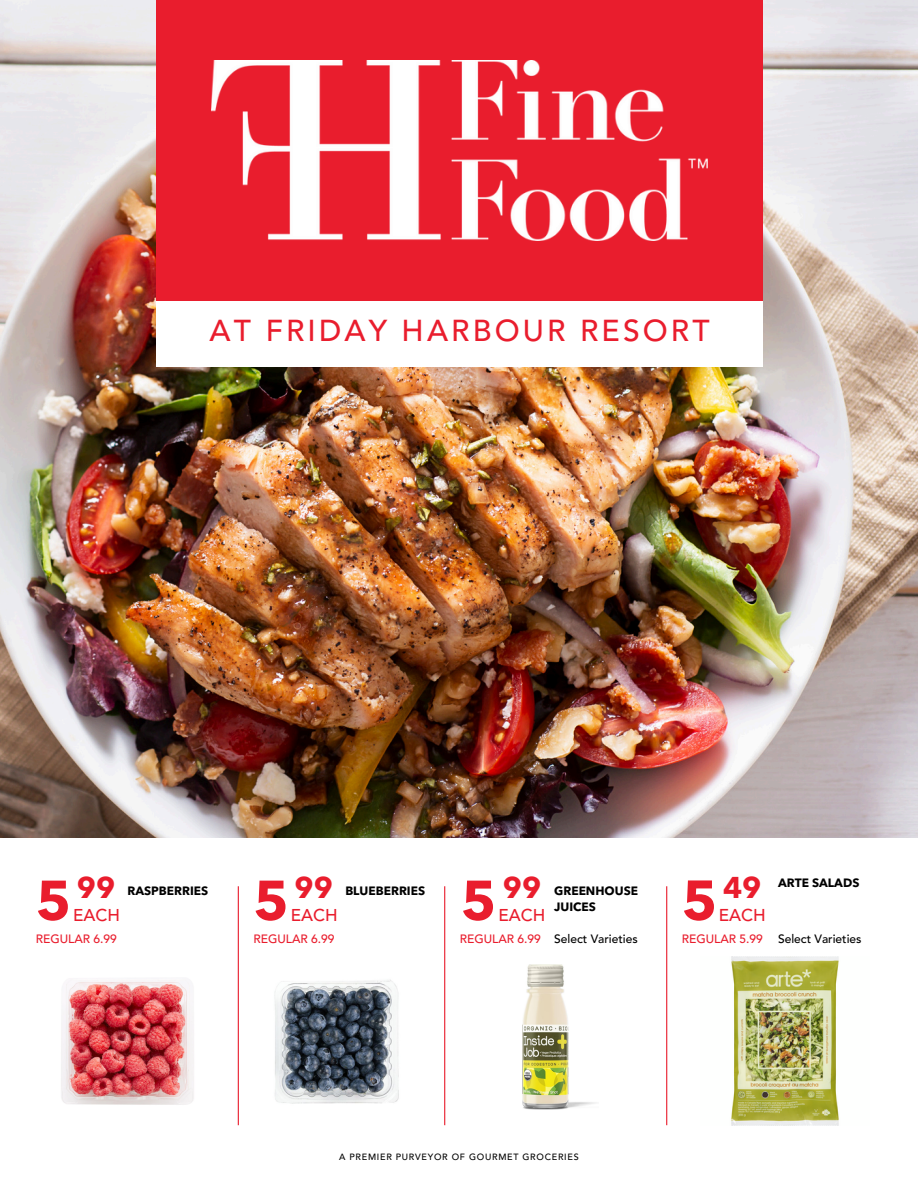
<style>
.page{position:relative;width:918px;height:1188px;background:#fff}
.page>*{position:absolute;margin:0;border:0;box-sizing:border-box;transform-origin:0 0}
.t1{font:700 55.35px "Avenir Next LT Pro";color:#e91d2d}
.t2{font:700 55.2px "Avenir Next LT Pro";color:#e91d2d}
.t3{font:500 30px "Avenir LT Std";letter-spacing:.105em;color:#e91d2d}
.t4{font:700 29.85px "Avenir Next LT Pro";color:#e91d2d}
.t5{font:700 29.7px "Avenir Next LT Pro";color:#e91d2d}
.t6{font:500 17.1px "Avenir LT Std";color:#e91d2d}
.t7{font:500 16.95px "Avenir LT Std";color:#e91d2d}
.t8{font:700 12px/16px "Avenir Next LT Pro";color:#000}
.t9{font:500 12px "Avenir LT Std";color:#e91d2d}
.t10{font:500 12px "Avenir LT Std";color:#000}
.t11{font:500 9px "Avenir LT Std";letter-spacing:.08em;color:#000}
</style>
<div class="page">
<img style="left:0;top:0;width:918px;height:837px">
<div style="left:156px;top:0;width:607px;height:301px;background:#e91d2d"></div>
<div style="left:156px;top:301px;width:607px;height:65px;background:#fff"></div>
<img style="left:211px;top:61px;width:497px;height:180px">
<hr style="left:238px;top:886px;width:1px;height:239px;background:#e91d2d">
<hr style="left:444px;top:886px;width:1px;height:239px;background:#e91d2d">
<hr style="left:666px;top:886px;width:1px;height:239px;background:#e91d2d">
<img style="left:61px;top:980px;width:133px;height:125px">
<img style="left:274px;top:979px;width:125px;height:125px">
<img style="left:522px;top:965px;width:74px;height:145px">
<img style="left:731px;top:956px;width:108px;height:170px">
<p class="t3" style="left:210px;top:318px;width:501px">AT FRIDAY HARBOUR RESORT</p>
<p class="t2" style="left:36px;top:878px;width:37px">5</p>
<p class="t5" style="left:77px;top:876px;width:40px">99</p>
<p class="t7" style="left:73px;top:908px;width:48px">EACH</p>
<h3 class="t8" style="left:127px;top:884px;width:82px">RASPBERRIES</h3>
<h2 class="t2" style="left:253px;top:878px;width:37px">5</h2>
<h3 class="t5" style="left:295px;top:876px;width:40px">99</h3>
<h3 class="t7" style="left:291px;top:908px;width:48px">EACH</h3>
<p class="t8" style="left:345px;top:884px;width:81px">BLUEBERRIES</p>
<p class="t2" style="left:461px;top:878px;width:37px">5</p>
<h2 class="t5" style="left:503px;top:876px;width:40px">99</h2>
<h3 class="t7" style="left:499px;top:908px;width:48px">EACH</h3>
<h3 class="t8" style="left:554px;top:884px;width:85px">GREENHOUSE<br>JUICES</h3>
<p class="t1" style="left:682px;top:878px;width:37px">5</p>
<p class="t4" style="left:723px;top:876px;width:40px">49</p>
<h2 class="t6" style="left:719px;top:908px;width:49px">EACH</h2>
<h3 class="t8" style="left:778px;top:876px;width:83px">ARTE SALADS</h3>
<h3 class="t9" style="left:36px;top:934px;width:83px">REGULAR 6.99</h3>
<p class="t9" style="left:253px;top:934px;width:83px">REGULAR 6.99</p>
<h4 class="t9" style="left:460px;top:934px;width:83px">REGULAR 6.99</h4>
<p class="t10" style="left:554px;top:934px;width:85px">Select Varieties</p>
<h3 class="t9" style="left:682px;top:934px;width:83px">REGULAR 5.99</h3>
<h4 class="t10" style="left:778px;top:934px;width:85px">Select Varieties</h4>
<p class="t11" style="left:339px;top:1153px;width:241px">A PREMIER PURVEYOR OF GOURMET GROCERIES</p>
</div>
